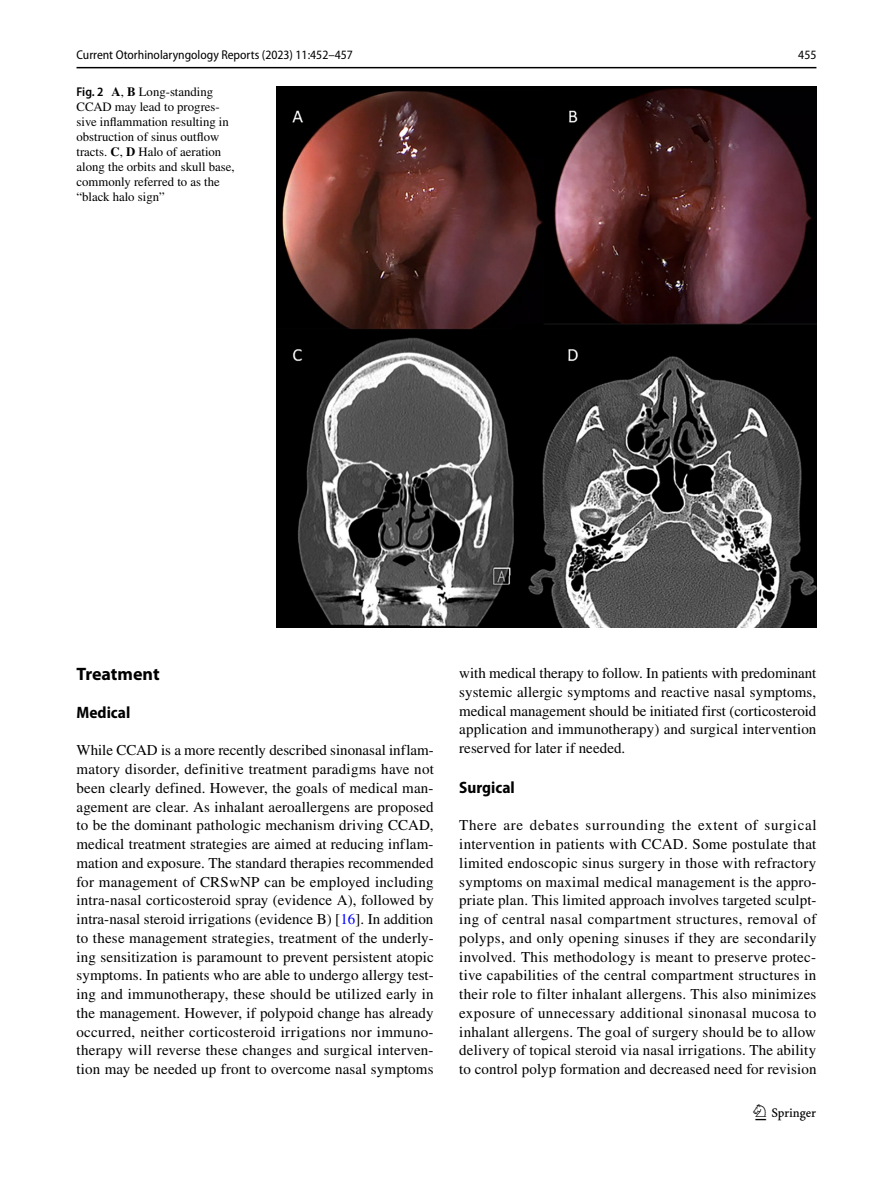
<style>
.page{position:relative;width:893px;height:1187px;background:#fff}
.page>*{position:absolute;margin:0;border:0;box-sizing:border-box;transform-origin:0 0}
.t1{font:22.5px "Springnew Regular 2";color:#000}
.t2{font:700 18px "Myriad Pro";letter-spacing:-.005em;color:#000}
.t3{font:700 semi-condensed 16.5px "Myriad Pro";color:#000}
.t4{font:15px/18.8px "STIX";letter-spacing:.01em;color:#000;text-align:justify}
.t5{font:12.75px/15px "STIX";color:#000}
.t6{font:semi-condensed 12.75px "Myriad Pro";color:#000}
.s1{font-family:"Myriad Pro";font-weight:600;font-stretch:semi-condensed}
.s2{font-weight:700}
.s3{color:#00f}
</style>
<div class="page">
<hr style="left:77px;top:67px;width:739px;height:1px;background:#000">
<img style="left:276px;top:87px;width:540px;height:540px">
<p class="t6" style="left:77px;top:48px;width:278px">Current Otorhinolaryngology Reports (2023) 11:452–457</p>
<p class="t6" style="left:798px;top:48px;width:20px">455</p>
<p class="t5" style="left:77px;top:85px;width:160px"><span class="s1">Fig. 2</span> <span class="s2">A</span>, <span class="s2">B</span> Long-standing<br>CCAD may lead to progres&shy;sive inflammation resulting in obstruction of sinus outflow tracts. <span class="s2">C</span>, <span class="s2">D</span> Halo of aeration along the orbits and skull base, commonly referred to as the “black halo sign”</p>
<p class="t2" style="left:77px;top:662px;width:85px">Treatment</p>
<p class="t3" style="left:77px;top:703px;width:55px">Medical</p>
<p class="t4" style="left:77px;top:741px;width:359px">While CCAD is a more recently described sinonasal inflam&shy;matory disorder, definitive treatment paradigms have not been clearly defined. However, the goals of medical man&shy;agement are clear. As inhalant aeroallergens are proposed to be the dominant pathologic mechanism driving CCAD, medical treatment strategies are aimed at reducing inflam&shy;mation and exposure. The standard therapies recommended for management of CRSwNP can be employed including intra-nasal corticosteroid spray (evidence A), followed by intra-nasal steroid irrigations (evidence B) [<span class="s3">16</span>]. In addition to these management strategies, treatment of the underly&shy;ing sensitization is paramount to prevent persistent atopic symptoms. In patients who are able to undergo allergy test&shy;ing and immunotherapy, these should be utilized early in the management. However, if polypoid change has already occurred, neither corticosteroid irrigations nor immuno&shy;therapy will reverse these changes and surgical interven&shy;tion may be needed up front to overcome nasal symptoms</p>
<p class="t4" style="left:459px;top:664px;width:359px">with medical therapy to follow. In patients with predominant systemic allergic symptoms and reactive nasal symptoms, medical management should be initiated first (corticosteroid application and immunotherapy) and surgical intervention reserved for later if needed.</p>
<p class="t3" style="left:459px;top:778px;width:57px">Surgical</p>
<p class="t4" style="left:459px;top:816px;width:359px">There are debates surrounding the extent of surgical intervention in patients with CCAD. Some postulate that limited endoscopic sinus surgery in those with refractory symptoms on maximal medical management is the appro&shy;priate plan. This limited approach involves targeted sculpt&shy;ing of central nasal compartment structures, removal of polyps, and only opening sinuses if they are secondarily involved. This methodology is meant to preserve protec&shy;tive capabilities of the central compartment structures in their role to filter inhalant allergens. This also minimizes exposure of unnecessary additional sinonasal mucosa to inhalant allergens. The goal of surgery should be to allow delivery of topical steroid via nasal irrigations. The ability to control polyp formation and decreased need for revision</p>
<h1 class="t1" style="left:755px;top:1104px;width:62px">1 3</h1>
</div>
